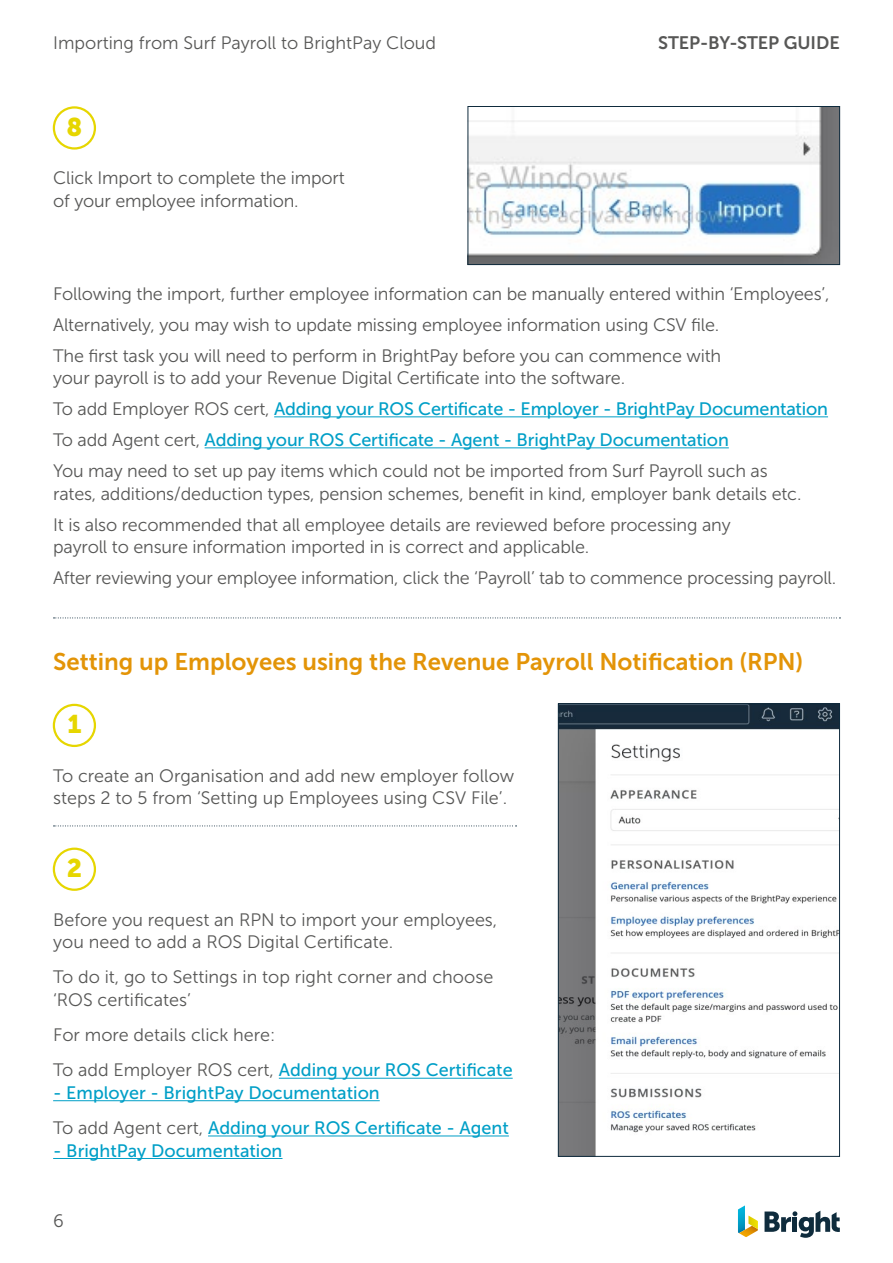
<style>
.page{position:relative;width:893px;height:1263px;background:#fff}
.page>*{position:absolute;margin:0;border:0;box-sizing:border-box;transform-origin:0 0}
.t1{font:25.5px "Museo Sans 900";color:#e6d600}
.t2{font:24px "Museo Sans 700";color:#e39407}
.t3{font:18px/22.5px "Museo Sans 300";letter-spacing:-.01em;color:#575756}
.t4{font:18px/31px "Museo Sans 500";letter-spacing:-.005em;color:#009fc7}
.t5{font:18px "Museo Sans 700";color:#575756}
.s1{font-family:"Museo Sans 300";color:#575756}
</style>
<div class="page">
<svg style="left:764px;top:1210px;width:76px;height:28px"></svg>
<svg style="left:738px;top:1205px;width:20px;height:32px"></svg>
<div style="left:53px;top:106px;width:43px;height:44px;border:2px solid #e6d600;border-radius:50%"></div>
<img style="left:470px;top:108px;width:368px;height:155px">
<div style="left:468px;top:106px;width:372px;height:159px;border:1px solid #0f2b3d"></div>
<svg style="left:54px;top:617px;width:786px;height:1px"></svg>
<svg style="left:54px;top:825px;width:463px;height:1px"></svg>
<hr style="left:274px;top:416px;width:554px;height:1px;background:#009fc7">
<hr style="left:205px;top:447px;width:524px;height:1px;background:#009fc7">
<hr style="left:279px;top:1078px;width:234px;height:1px;background:#009fc7">
<hr style="left:53px;top:1100px;width:327px;height:1px;background:#009fc7">
<hr style="left:208px;top:1135px;width:301px;height:1px;background:#009fc7">
<hr style="left:53px;top:1158px;width:229px;height:1px;background:#009fc7">
<div style="left:53px;top:704px;width:43px;height:43px;border:2px solid #e6d600;border-radius:50%"></div>
<div style="left:53px;top:847px;width:43px;height:44px;border:2px solid #e6d600;border-radius:50%"></div>
<img style="left:560px;top:705px;width:278px;height:450px">
<div style="left:558px;top:703px;width:282px;height:454px;border:1px solid #0f2b3d"></div>
<p class="t3" style="left:53px;top:32px;width:384px">Importing from Surf Payroll to BrightPay Cloud</p>
<p class="t5" style="left:658px;top:33px;width:183px">STEP-BY-STEP GUIDE</p>
<h1 class="t1" style="left:66px;top:113px;width:17px">8</h1>
<p class="t3" style="left:53px;top:167px;width:293px">Click Import to complete the import of your employee information.</p>
<p class="t3" style="left:53px;top:278px;width:778px;line-height:31px">Following the import, further employee information can be manually entered within ‘Employees’,<br>Alternatively, you may wish to update missing employee information using CSV file.<br>The first task you will need to perform in BrightPay before you can commence with</p>
<p class="t3" style="left:53px;top:367px;width:573px">your payroll is to add your Revenue Digital Certificate into the software.</p>
<p class="t4" style="left:53px;top:393px;width:776px"><span class="s1">To add Employer ROS cert,</span> Adding your ROS Certificate - Employer - BrightPay Documentation<br><span class="s1">To add Agent cert,</span> Adding your ROS Certificate - Agent - BrightPay Documentation</p>
<p class="t3" style="left:53px;top:460px;width:750px">You may need to set up pay items which could not be imported from Surf Payroll such as rates, additions/deduction types, pension schemes, benefit in kind, employer bank details etc.</p>
<p class="t3" style="left:53px;top:513px;width:679px">It is also recommended that all employee details are reviewed before processing any payroll to ensure information imported in is correct and applicable.</p>
<p class="t3" style="left:53px;top:567px;width:784px">After reviewing your employee information, click the ‘Payroll’ tab to commence processing payroll.</p>
<h2 class="t2" style="left:53px;top:648px;width:752px">Setting up Employees using the Revenue Payroll Notification (RPN)</h2>
<h1 class="t1" style="left:67px;top:710px;width:16px">1</h1>
<p class="t3" style="left:53px;top:764px;width:463px">To create an Organisation and add new employer follow steps 2 to 5 from ‘Setting up Employees using CSV File’.</p>
<h1 class="t1" style="left:67px;top:854px;width:17px">2</h1>
<p class="t3" style="left:53px;top:908px;width:446px">Before you request an RPN to import your employees, you need to add a ROS Digital Certificate.</p>
<p class="t3" style="left:53px;top:966px;width:442px">To do it, go to Settings in top right corner and choose ‘ROS certificates’</p>
<p class="t3" style="left:53px;top:1024px;width:224px">For more details click here:</p>
<p class="t4" style="left:53px;top:1055px;width:461px"><span class="s1">To add Employer ROS cert,</span> Adding your ROS Certificate</p>
<p class="t4" style="left:53px;top:1075px;width:457px;line-height:35.2px">- Employer - BrightPay Documentation<br><span class="s1">To add Agent cert,</span> Adding your ROS Certificate - Agent</p>
<p class="t4" style="left:53px;top:1135px;width:231px">- BrightPay Documentation</p>
<p class="t3" style="left:53px;top:1210px;width:12px">6</p>
</div>
